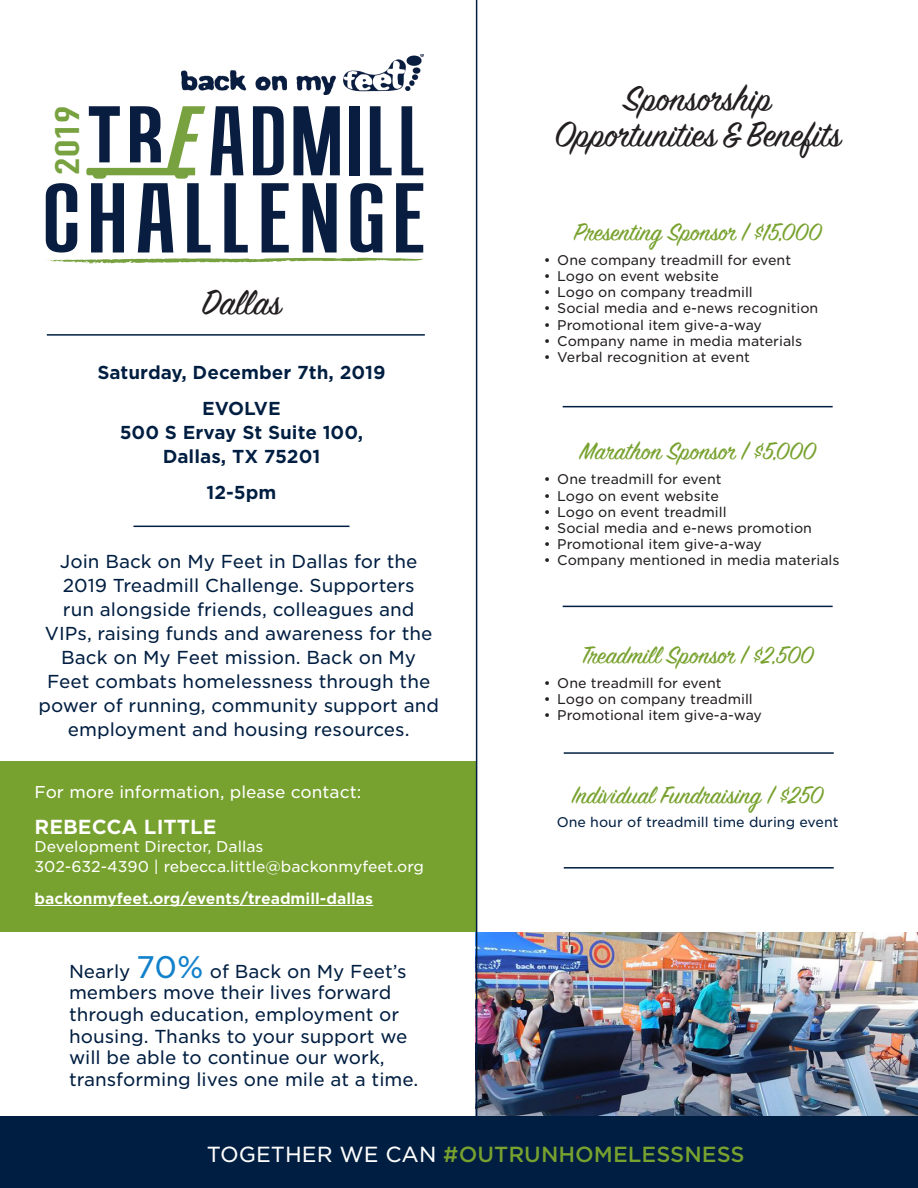
<style>
.page{position:relative;width:918px;height:1188px;background:#fff}
.page>*{position:absolute;margin:0;border:0;box-sizing:border-box;transform-origin:0 0}
.t1{font:39px "Sign Painter House Script";color:#231f20}
.t2{font:700 33.6px "DIN Condensed";color:#77a23f;scale:1.38 1}
.t3{font:27px "Sign Painter House Script";color:#78a22f}
.t4{font:500 21px "Gotham S Sm";color:#78a22f}
.t5{font:700 19.5px "Gotham S Sm";color:#fff}
.t6{font:18px/24px "Gotham S Sm";color:#001e41;text-align:center}
.t7{font:700 18px "Gotham S Sm";color:#001e41}
.t8{font:16.5px "Gotham S Sm";color:#fff}
.t9{font:15px "Gotham S Sm";color:#fff}
.t10{font:700 15px "Gotham S Sm";color:#fff}
.t11{font:13.5px "Gotham S Sm";color:#231f20}
.t12{font:13.5px "Gotham S Sm";color:#001e41}
.s1{font-size:30px;color:#1281cb}
.s2{font-weight:400;color:#fff}
</style>
<div class="page">
<img style="left:477px;top:932px;width:441px;height:185px">
<hr style="left:47px;top:334px;width:378px;height:2px;background:#001e41">
<div style="left:0;top:761px;width:476px;height:171px;background:#78a22f"></div>
<hr style="left:35px;top:905px;width:338px;height:1px;background:#fff">
<hr style="left:476px;top:0;width:1px;height:1188px;background:#001e41">
<div style="left:93px;top:171px;width:14px;height:8px;background:#78a23f;border-radius:4px"></div>
<div style="left:175px;top:171px;width:13px;height:8px;background:#78a23f;border-radius:4px"></div>
<svg style="left:86px;top:106px;width:157px;height:69px"></svg>
<svg style="left:253px;top:106px;width:31px;height:69px"></svg>
<svg style="left:293px;top:106px;width:47px;height:69px"></svg>
<div style="left:350px;top:106px;width:10px;height:69px;background:#081d3f"></div>
<svg style="left:370px;top:106px;width:22px;height:69px"></svg>
<svg style="left:402px;top:106px;width:21px;height:69px"></svg>
<svg style="left:45px;top:183px;width:378px;height:81px"></svg>
<img style="left:182px;top:54px;width:241px;height:41px">
<div style="left:0;top:1117px;width:918px;height:71px;background:#001e41"></div>
<hr style="left:134px;top:526px;width:216px;height:1px;background:#001e41">
<hr style="left:563px;top:406px;width:270px;height:1px;background:#001e41">
<hr style="left:563px;top:606px;width:270px;height:1px;background:#001e41">
<hr style="left:564px;top:752px;width:270px;height:2px;background:#001e41">
<hr style="left:564px;top:867px;width:270px;height:2px;background:#001e41">
<p class="t2" style="left:45px;top:175px;width:52px;rotate:-90deg">2019</p>
<p class="t1" style="left:202px;top:279px;width:81px">Dallas</p>
<p class="t7" style="left:97px;top:360px;width:290px">Saturday, December 7th, 2019</p>
<p class="t7" style="left:202px;top:396px;width:80px">EVOLVE</p>
<p class="t7" style="left:120px;top:420px;width:245px">500 S Ervay St Suite 100,</p>
<p class="t7" style="left:163px;top:444px;width:159px">Dallas, TX 75201</p>
<p class="t7" style="left:206px;top:480px;width:72px">12-5pm</p>
<p class="t6" style="left:38px;top:549px;width:402px">Join Back on My Feet in Dallas for the 2019 Treadmill Challenge. Supporters<br>run alongside friends, colleagues and VIPs, raising funds and awareness for the Back on My Feet mission. Back on My Feet combats homelessness through the power of running, community support and employment and housing resources.</p>
<p class="t8" style="left:35px;top:781px;width:328px">For more information, please contact:</p>
<p class="t5" style="left:35px;top:813px;width:183px">REBECCA LITTLE</p>
<p class="t9" style="left:35px;top:836px;width:230px">Development Director, Dallas</p>
<p class="t9" style="left:35px;top:856px;width:391px">302-632-4390 | rebecca.little@backonmyfeet.org</p>
<p class="t10" style="left:35px;top:888px;width:340px">backonmyfeet.org/events/treadmill-dallas</p>
<p class="t6" style="left:69px;top:960px;width:351px;line-height:21.6px;text-align:left">Nearly <span class="s1">70%</span> of Back on My Feet’s members move their lives forward through education, employment or housing. Thanks to your support we will be able to continue our work, transforming lives one mile at a time.</p>
<p class="t1" style="left:624px;top:75px;width:149px">Sponsorship</p>
<p class="t1" style="left:554px;top:111px;width:288px">Opportunities &amp; Benefits</p>
<p class="t3" style="left:574px;top:215px;width:249px">Presenting Sponsor | $15,000</p>
<p class="t11" style="left:544px;top:251px;width:249px">• One company treadmill for event</p>
<p class="t11" style="left:544px;top:267px;width:177px">• Logo on event website</p>
<p class="t11" style="left:544px;top:283px;width:211px">• Logo on company treadmill</p>
<p class="t11" style="left:544px;top:299px;width:276px">• Social media and e-news recognition</p>
<p class="t11" style="left:544px;top:316px;width:220px">• Promotional item give-a-way</p>
<p class="t11" style="left:544px;top:332px;width:260px">• Company name in media materials</p>
<p class="t11" style="left:544px;top:348px;width:208px">• Verbal recognition at event</p>
<p class="t3" style="left:580px;top:435px;width:237px">Marathon Sponsor | $5,000</p>
<p class="t11" style="left:544px;top:470px;width:179px">• One treadmill for event</p>
<p class="t11" style="left:544px;top:487px;width:177px">• Logo on event website</p>
<p class="t11" style="left:544px;top:503px;width:184px">• Logo on event treadmill</p>
<p class="t11" style="left:544px;top:519px;width:270px">• Social media and e-news promotion</p>
<p class="t11" style="left:544px;top:535px;width:220px">• Promotional item give-a-way</p>
<p class="t11" style="left:544px;top:551px;width:297px">• Company mentioned in media materials</p>
<p class="t3" style="left:582px;top:638px;width:233px">Treadmill Sponsor | $2,500</p>
<p class="t11" style="left:544px;top:674px;width:179px">• One treadmill for event</p>
<p class="t11" style="left:544px;top:690px;width:211px">• Logo on company treadmill</p>
<p class="t11" style="left:544px;top:706px;width:220px">• Promotional item give-a-way</p>
<p class="t3" style="left:572px;top:778px;width:252px">Individual Fundraising | $250</p>
<p class="t12" style="left:557px;top:813px;width:283px">One hour of treadmill time during event</p>
<p class="t4" style="left:207px;top:1140px;width:539px"><span class="s2">TOGETHER WE CAN</span> #OUTRUNHOMELESSNESS</p>
</div>
